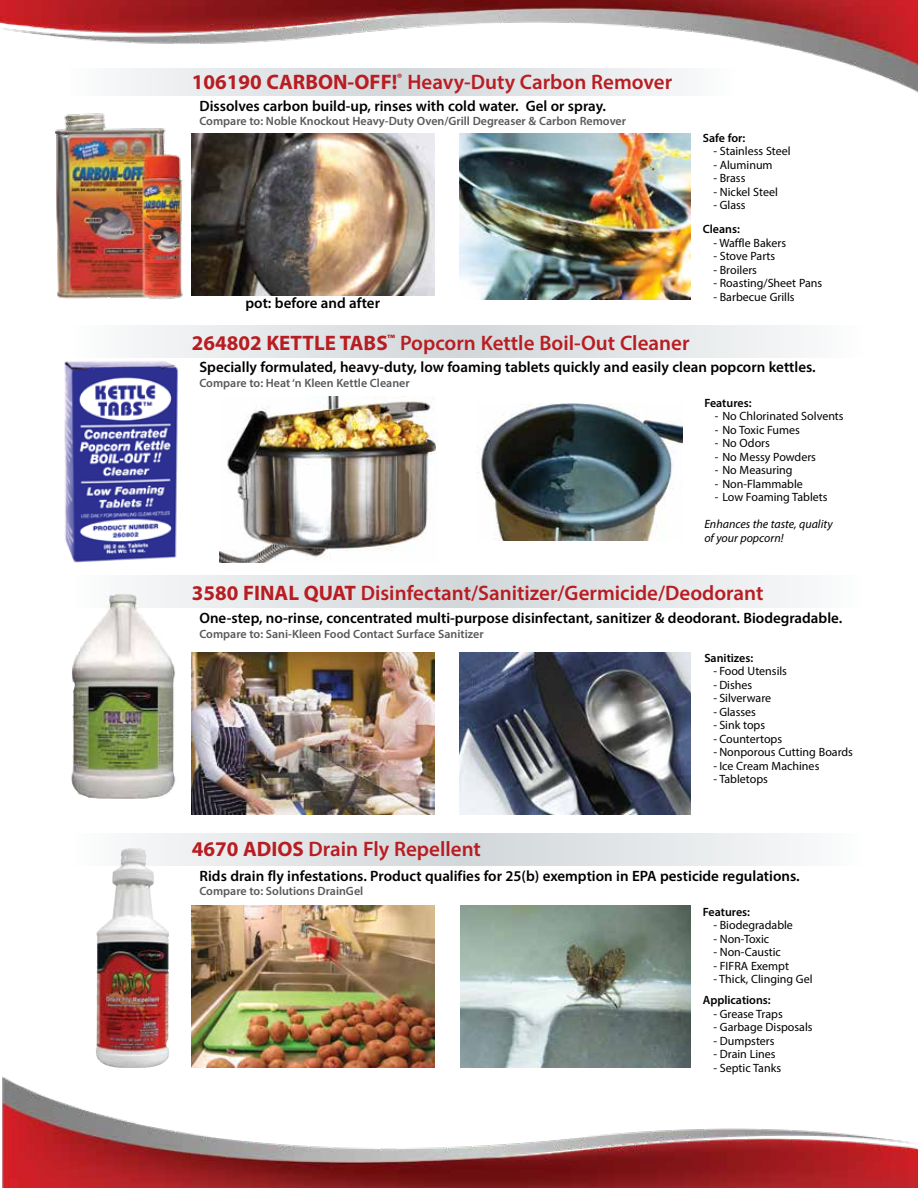
<style>
.page{position:relative;width:918px;height:1188px;background:#fff}
.page>*{position:absolute;margin:0;border:0;box-sizing:border-box;transform-origin:0 0}
.t1{font:600 21px "Myriad Pro";color:#b81d22}
.t2{font:600 15px "Myriad Pro";color:#000}
.t3{font:12px "Myriad Pro";color:#000}
.t4{font:600 12px "Myriad Pro";color:#58595b}
.t5{font:600 12px "Myriad Pro";color:#000}
.t6{font:italic 12px/13.5px "Myriad Pro";color:#000}
.s1{font-weight:700}
</style>
<div class="page">
<img style="left:64px;top:357px;width:119px;height:206px">
<svg style="left:130px;top:834px;width:669px;height:32px;background:#e2e5e7"></svg>
<svg style="left:136px;top:576px;width:663px;height:32px;background:#e1e5e7"></svg>
<svg style="left:135px;top:325px;width:664px;height:32px"></svg>
<img style="left:191px;top:133px;width:243px;height:162px">
<img style="left:56px;top:129px;width:127px;height:170px">
<img style="left:192px;top:652px;width:243px;height:162px">
<img style="left:460px;top:653px;width:231px;height:162px">
<img style="left:96px;top:848px;width:38px;height:210px">
<img style="left:192px;top:905px;width:243px;height:153px">
<img style="left:460px;top:906px;width:231px;height:152px">
<img style="left:459px;top:134px;width:232px;height:166px">
<img style="left:476px;top:403px;width:207px;height:138px">
<img style="left:219px;top:396px;width:217px;height:166px">
<img style="left:71px;top:592px;width:108px;height:207px">
<img style="left:2px;top:1058px;width:916px;height:130px">
<img style="left:0;top:0;width:918px;height:129px">
<h1 class="t1" style="left:192px;top:68px;width:482px"><span class="s1">106190 CARBON-OFF!</span><sup>®</sup> Heavy-Duty Carbon Remover</h1>
<p class="t2" style="left:199px;top:96px;width:408px">Dissolves carbon build-up, rinses with cold water. Gel or spray.</p>
<p class="t4" style="left:199px;top:113px;width:428px">Compare to: Noble Knockout Heavy-Duty Oven/Grill Degreaser &amp; Carbon Remover</p>
<p class="t2" style="left:245px;top:294px;width:136px">pot: before and after</p>
<h1 class="t1" style="left:192px;top:329px;width:499px"><span class="s1">264802 KETTLE TABS</span><sup>™</sup> Popcorn Kettle Boil-Out Cleaner</h1>
<p class="t5" style="left:703px;top:130px;width:44px">Safe for:</p>
<p class="t3" style="left:713px;top:144px;width:79px">- Stainless Steel</p>
<p class="t3" style="left:713px;top:157px;width:61px">- Aluminum</p>
<p class="t3" style="left:713px;top:171px;width:34px">- Brass</p>
<p class="t3" style="left:713px;top:184px;width:66px">- Nickel Steel</p>
<p class="t3" style="left:713px;top:198px;width:34px">- Glass</p>
<p class="t5" style="left:703px;top:222px;width:39px">Cleans:</p>
<p class="t3" style="left:713px;top:236px;width:74px">- Waffle Bakers</p>
<p class="t3" style="left:713px;top:249px;width:64px">- Stove Parts</p>
<p class="t3" style="left:713px;top:263px;width:45px">- Broilers</p>
<p class="t3" style="left:713px;top:276px;width:111px">- Roasting/Sheet Pans</p>
<p class="t3" style="left:713px;top:290px;width:83px">- Barbecue Grills</p>
<p class="t2" style="left:199px;top:357px;width:618px">Specially formulated, heavy-duty, low foaming tablets quickly and easily clean popcorn kettles.</p>
<p class="t4" style="left:199px;top:375px;width:212px">Compare to: Heat ‘n Kleen Kettle Cleaner</p>
<p class="t5" style="left:704px;top:395px;width:49px">Features:</p>
<p class="t3" style="left:715px;top:409px;width:130px">- No Chlorinated Solvents</p>
<p class="t3" style="left:715px;top:422px;width:87px">- No Toxic Fumes</p>
<p class="t3" style="left:715px;top:436px;width:57px">- No Odors</p>
<p class="t3" style="left:715px;top:449px;width:103px">- No Messy Powders</p>
<p class="t3" style="left:715px;top:463px;width:79px">- No Measuring</p>
<p class="t3" style="left:715px;top:476px;width:90px">- Non-Flammable</p>
<p class="t3" style="left:715px;top:490px;width:114px">- Low Foaming Tablets</p>
<p class="t6" style="left:704px;top:517px;width:130px">Enhances the taste, quality of your popcorn!</p>
<h1 class="t1" style="left:192px;top:580px;width:573px"><span class="s1">3580 FINAL QUAT</span> Disinfectant/Sanitizer/Germicide/Deodorant</h1>
<p class="t2" style="left:199px;top:609px;width:644px">One-step, no-rinse, concentrated multi-purpose disinfectant, sanitizer &amp; deodorant. Biodegradable.</p>
<p class="t4" style="left:199px;top:626px;width:286px">Compare to: Sani-Kleen Food Contact Surface Sanitizer</p>
<p class="t5" style="left:704px;top:650px;width:50px">Sanitizes:</p>
<p class="t3" style="left:713px;top:664px;width:75px">- Food Utensils</p>
<p class="t3" style="left:713px;top:677px;width:40px">- Dishes</p>
<p class="t3" style="left:713px;top:691px;width:59px">- Silverware</p>
<p class="t3" style="left:713px;top:704px;width:44px">- Glasses</p>
<p class="t3" style="left:713px;top:718px;width:53px">- Sink tops</p>
<p class="t3" style="left:713px;top:731px;width:70px">- Countertops</p>
<p class="t3" style="left:713px;top:745px;width:141px">- Nonporous Cutting Boards</p>
<p class="t3" style="left:713px;top:758px;width:108px">- Ice Cream Machines</p>
<p class="t3" style="left:713px;top:772px;width:56px">- Tabletops</p>
<h1 class="t1" style="left:192px;top:836px;width:291px"><span class="s1">4670 ADIOS</span> Drain Fly Repellent</h1>
<p class="t2" style="left:199px;top:867px;width:602px">Rids drain fly infestations. Product qualifies for 25(b) exemption in EPA pesticide regulations.</p>
<p class="t4" style="left:199px;top:884px;width:165px">Compare to: Solutions DrainGel</p>
<p class="t5" style="left:703px;top:904px;width:49px">Features:</p>
<p class="t3" style="left:713px;top:918px;width:81px">- Biodegradable</p>
<p class="t3" style="left:713px;top:931px;width:57px">- Non-Toxic</p>
<p class="t3" style="left:713px;top:945px;width:69px">- Non-Caustic</p>
<p class="t3" style="left:713px;top:958px;width:77px">- FIFRA Exempt</p>
<p class="t3" style="left:713px;top:972px;width:101px">- Thick, Clinging Gel</p>
<p class="t5" style="left:703px;top:993px;width:69px">Applications:</p>
<p class="t3" style="left:713px;top:1006px;width:71px">- Grease Traps</p>
<p class="t3" style="left:713px;top:1020px;width:101px">- Garbage Disposals</p>
<p class="t3" style="left:713px;top:1033px;width:63px">- Dumpsters</p>
<p class="t3" style="left:713px;top:1047px;width:64px">- Drain Lines</p>
<p class="t3" style="left:713px;top:1060px;width:69px">- Septic Tanks</p>
</div>
